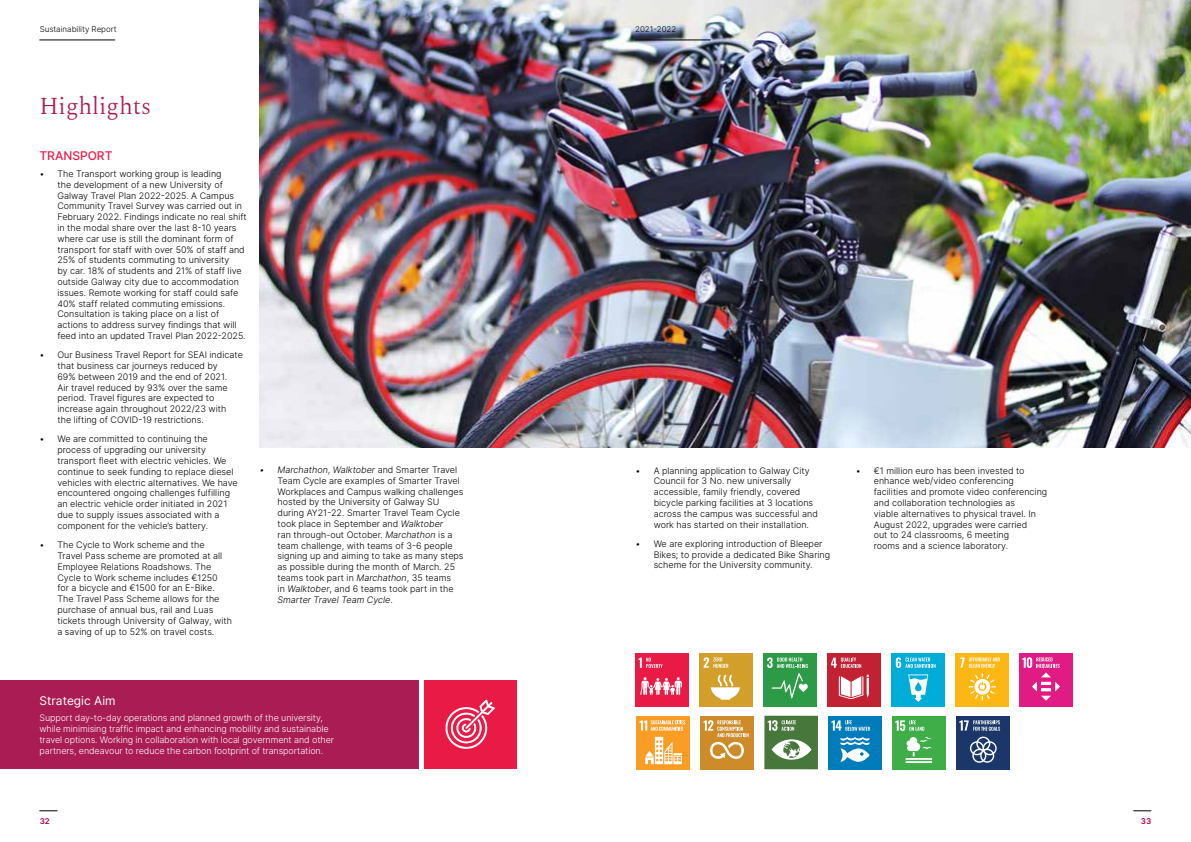
<style>
.page{position:relative;width:1191px;height:842px;background:#fff}
.page>*{position:absolute;margin:0;border:0;box-sizing:border-box;transform-origin:0 0}
.t1{font:300 24px "Spectral";color:#a91d54}
.t2{font:12px "Inter";color:#fff}
.t3{font:500 12px "Inter";color:#ea1a47}
.t4{font:300 9px/10.8px "Inter";color:#000}
.t5{font:300 9px/10.8px "Inter";letter-spacing:-.01em;color:#fff}
.t6{font:300 8px "Inter";color:#000}
.t7{font:600 8px "Inter";color:#aa004f}
.s1{font-style:italic}
</style>
<div class="page">
<div style="left:0;top:680px;width:418px;height:89px;background:#a91d54"></div>
<div style="left:424px;top:680px;width:92px;height:89px;background:#ea1a47"></div>
<svg style="left:445px;top:700px;width:50px;height:49px"></svg>
<div style="left:636px;top:716px;width:54px;height:53px;background:#f99d25"></div>
<svg style="left:639px;top:720px;width:46px;height:11px"></svg>
<svg style="left:645px;top:737px;width:37px;height:27px"></svg>
<div style="left:700px;top:716px;width:54px;height:53px;background:#cd8b2a"></div>
<svg style="left:703px;top:720px;width:45px;height:39px"></svg>
<div style="left:764px;top:716px;width:54px;height:53px;background:#48773c"></div>
<svg style="left:767px;top:720px;width:29px;height:11px"></svg>
<svg style="left:771px;top:739px;width:40px;height:21px"></svg>
<div style="left:956px;top:716px;width:53px;height:53px;background:#1b3668"></div>
<svg style="left:959px;top:720px;width:41px;height:11px"></svg>
<svg style="left:970px;top:737px;width:26px;height:26px"></svg>
<div style="left:828px;top:716px;width:54px;height:53px;background:#007cba"></div>
<svg style="left:831px;top:720px;width:39px;height:11px"></svg>
<svg style="left:840px;top:737px;width:29px;height:25px"></svg>
<div style="left:892px;top:716px;width:54px;height:53px;background:#3fae49"></div>
<svg style="left:895px;top:720px;width:29px;height:11px"></svg>
<hr style="left:905px;top:758px;width:27px;height:2px;background:#fff">
<hr style="left:905px;top:761px;width:27px;height:2px;background:#fff">
<svg style="left:906px;top:737px;width:25px;height:19px"></svg>
<img style="left:259px;top:0;width:932px;height:447px">
<div style="left:763px;top:653px;width:53px;height:53px;background:#2d9a47"></div>
<svg style="left:767px;top:657px;width:41px;height:41px"></svg>
<div style="left:826px;top:653px;width:54px;height:53px;background:#c22033"></div>
<svg style="left:831px;top:657px;width:30px;height:11px"></svg>
<svg style="left:839px;top:674px;width:30px;height:25px"></svg>
<div style="left:699px;top:653px;width:54px;height:53px;background:#d19f2a"></div>
<svg style="left:703px;top:657px;width:25px;height:11px"></svg>
<svg style="left:711px;top:675px;width:29px;height:25px"></svg>
<div style="left:1019px;top:653px;width:53px;height:54px;background:#e01b83"></div>
<svg style="left:1022px;top:657px;width:38px;height:44px"></svg>
<div style="left:891px;top:653px;width:54px;height:53px;background:#00add8"></div>
<svg style="left:895px;top:657px;width:40px;height:11px"></svg>
<svg style="left:908px;top:674px;width:20px;height:28px"></svg>
<div style="left:955px;top:653px;width:54px;height:53px;background:#fdb714"></div>
<svg style="left:960px;top:657px;width:40px;height:43px"></svg>
<div style="left:635px;top:653px;width:54px;height:54px;background:#ea1a47"></div>
<svg style="left:638px;top:658px;width:24px;height:10px"></svg>
<svg style="left:640px;top:677px;width:42px;height:18px"></svg>
<svg style="left:40px;top:810px;width:17px;height:1px"></svg>
<hr style="left:40px;top:40px;width:75px;height:1px;background:#000">
<hr style="left:635px;top:40px;width:75px;height:1px;background:#000">
<svg style="left:1133px;top:810px;width:18px;height:1px"></svg>
<p class="t6" style="left:40px;top:24px;width:79px">Sustainability Report</p>
<p class="t6" style="left:635px;top:24px;width:43px">2021-2022</p>
<h1 class="t1" style="left:39px;top:88px;width:113px">Highlights</h1>
<h2 class="t3" style="left:39px;top:147px;width:75px">TRANSPORT</h2>
<p class="t4" style="left:57px;top:168px;width:191px;text-indent:-18px">• The Transport working group is leading<br>the development of a new University of Galway Travel Plan 2022-2025. A Campus Community Travel Survey was carried out in February 2022. Findings indicate no real shift in the modal share over the last 8-10 years where car use is still the dominant form of transport for staff with over 50% of staff and 25% of students commuting to university<br>by car. 18% of students and 21% of staff live outside Galway city due to accommodation issues. Remote working for staff could safe 40% staff related commuting emissions.<br>Consultation is taking place on a list of actions to address survey findings that will feed into an updated Travel Plan 2022-2025.</p>
<p class="t4" style="left:57px;top:349px;width:187px;text-indent:-18px">• Our Business Travel Report for SEAI indicate that business car journeys reduced by<br>69% between 2019 and the end of 2021.<br>Air travel reduced by 93% over the same period. Travel figures are expected to increase again throughout 2022/23 with<br>the lifting of COVID-19 restrictions.</p>
<p class="t4" style="left:57px;top:434px;width:182px;text-indent:-18px">• We are committed to continuing the process of upgrading our university transport fleet with electric vehicles. We continue to seek funding to replace diesel vehicles with electric alternatives. We have encountered ongoing challenges fulfilling an electric vehicle order initiated in 2021 due to supply issues associated with a component for the vehicle’s battery.</p>
<p class="t4" style="left:57px;top:539px;width:176px;text-indent:-18px">• The Cycle to Work scheme and the Travel Pass scheme are promoted at all Employee Relations Roadshows. The Cycle to Work scheme includes €1250<br>for a bicycle and €1500 for an E-Bike.<br>The Travel Pass Scheme allows for the purchase of annual bus, rail and Luas tickets through University of Galway, with a saving of up to 52% on travel costs.</p>
<p class="t4" style="left:277px;top:464px;width:187px;text-indent:-18px"><span class="s1">• Marchathon</span>, <span class="s1">Walktober</span> and Smarter Travel Team Cycle are examples of Smarter Travel Workplaces and Campus walking challenges hosted by the University of Galway SU during AY21-22. Smarter Travel Team Cycle took place in September and <span class="s1">Walktober<br></span>ran through-out October. <span class="s1">Marchathon</span> is a team challenge, with teams of 3-6 people signing up and aiming to take as many steps as possible during the month of March. 25 teams took part in <span class="s1">Marchathon</span>, 35 teams<br>in <span class="s1">Walktober</span>, and 6 teams took part in the <span class="s1">Smarter Travel Team Cycle</span>.</p>
<p class="t4" style="left:653px;top:465px;width:166px;text-indent:-18px">• A planning application to Galway City Council for 3 No. new universally accessible, family friendly, covered bicycle parking facilities at 3 locations across the campus was successful and work has started on their installation.</p>
<p class="t4" style="left:653px;top:538px;width:178px;text-indent:-18px">• We are exploring introduction of Bleeper<br>Bikes; to provide a dedicated Bike Sharing scheme for the University community.</p>
<h2 class="t2" style="left:39px;top:692px;width:78px">Strategic Aim</h2>
<p class="t5" style="left:39px;top:712px;width:296px">Support day-to-day operations and planned growth of the university, while minimising traffic impact and enhancing mobility and sustainable travel options. Working in collaboration with local government and other partners, endeavour to reduce the carbon footprint of transportation.</p>
<p class="t4" style="left:873px;top:465px;width:175px;text-indent:-18px">• €1 million euro has been invested to enhance web/video conferencing facilities and promote video conferencing and collaboration technologies as<br>viable alternatives to physical travel. In August 2022, upgrades were carried<br>out to 24 classrooms, 6 meeting<br>rooms and a science laboratory.</p>
<p class="t7" style="left:40px;top:815px;width:12px">32</p>
<p class="t7" style="left:1140px;top:815px;width:12px">33</p>
</div>
